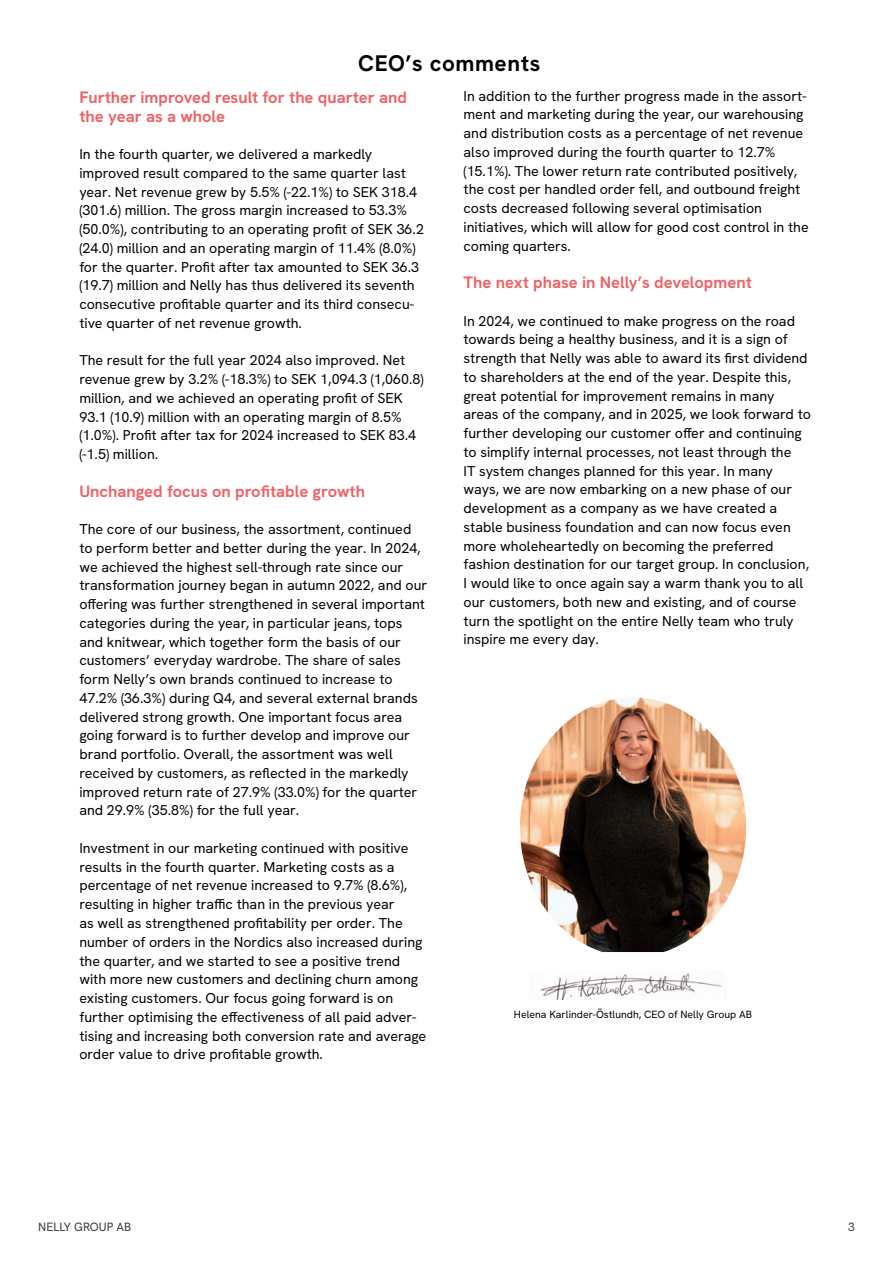
<style>
.page{position:relative;width:893px;height:1263px;background:#fff}
.page>*{position:absolute;margin:0;border:0;box-sizing:border-box;transform-origin:0 0}
.t1{font:700 22.5px "HK Grotesk";letter-spacing:.025em;color:#000}
.t2{font:700 16.5px/18.8px "HK Grotesk";color:#ec6467}
.t3{font:14.25px/18.8px "HK Grotesk";color:#000}
.t4{font:12px "HK Grotesk";color:#3b3b3c}
.t5{font:10.5px "HK Grotesk";color:#000}
</style>
<div class="page">
<img style="left:540px;top:973px;width:183px;height:26px">
<img style="left:520px;top:697px;width:226px;height:255px">
<h1 class="t1" style="left:358px;top:48px;width:184px">CEO’s comments</h1>
<p class="t2" style="left:79px;top:87px;width:329px">Further improved result for the quarter and the year as a whole</p>
<p class="t3" style="left:79px;top:144px;width:346px">In the fourth quarter, we delivered a markedly improved result compared to the same quarter last year. Net revenue grew by 5.5% (-22.1%) to SEK 318.4 (301.6) million. The gross margin increased to 53.3% (50.0%), contributing to an operating profit of SEK 36.2 (24.0) million and an operating margin of 11.4% (8.0%) for the quarter. Profit after tax amounted to SEK 36.3 (19.7) million and Nelly has thus delivered its seventh consecutive profitable quarter and its third consecu&shy;tive quarter of net revenue growth.</p>
<p class="t3" style="left:79px;top:351px;width:346px">The result for the full year 2024 also improved. Net revenue grew by 3.2% (-18.3%) to SEK 1,094.3 (1,060.8) million, and we achieved an operating profit of SEK 93.1 (10.9) million with an operating margin of 8.5% (1.0%). Profit after tax for 2024 increased to SEK 83.4 (-1.5) million.</p>
<p class="t2" style="left:79px;top:481px;width:287px">Unchanged focus on profitable growth</p>
<p class="t3" style="left:79px;top:519px;width:349px">The core of our business, the assortment, continued to perform better and better during the year. In 2024, we achieved the highest sell-through rate since our transformation journey began in autumn 2022, and our offering was further strengthened in several important categories during the year, in particular jeans, tops and knitwear, which together form the basis of our customers’ everyday wardrobe. The share of sales form Nelly’s own brands continued to increase to 47.2% (36.3%) during Q4, and several external brands delivered strong growth. One important focus area going forward is to further develop and improve our brand portfolio. Overall, the assortment was well received by customers, as reflected in the markedly improved return rate of 27.9% (33.0%) for the quarter and 29.9% (35.8%) for the full year.</p>
<p class="t3" style="left:79px;top:838px;width:348px">Investment in our marketing continued with positive results in the fourth quarter. Marketing costs as a percentage of net revenue increased to 9.7% (8.6%), resulting in higher traffic than in the previous year<br>as well as strengthened profitability per order. The number of orders in the Nordics also increased during the quarter, and we started to see a positive trend with more new customers and declining churn among existing customers. Our focus going forward is on further optimising the effectiveness of all paid adver&shy;tising and increasing both conversion rate and average order value to drive profitable growth.</p>
<p class="t3" style="left:463px;top:86px;width:347px">In addition to the further progress made in the assort&shy;ment and marketing during the year, our warehousing and distribution costs as a percentage of net revenue also improved during the fourth quarter to 12.7% (15.1%). The lower return rate contributed positively, the cost per handled order fell, and outbound freight costs decreased following several optimisation initiatives, which will allow for good cost control in the coming quarters.</p>
<p class="t2" style="left:463px;top:273px;width:290px">The next phase in Nelly’s development</p>
<p class="t3" style="left:463px;top:311px;width:349px">In 2024, we continued to make progress on the road towards being a healthy business, and it is a sign of strength that Nelly was able to award its first dividend to shareholders at the end of the year. Despite this, great potential for improvement remains in many areas of the company, and in 2025, we look forward to further developing our customer offer and continuing to simplify internal processes, not least through the<br>IT system changes planned for this year. In many ways, we are now embarking on a new phase of our development as a company as we have created a stable business foundation and can now focus even more wholeheartedly on becoming the preferred fashion destination for our target group. In conclusion, I would like to once again say a warm thank you to all our customers, both new and existing, and of course turn the spotlight on the entire Nelly team who truly inspire me every day.</p>
<p class="t5" style="left:514px;top:1007px;width:240px">Helena Karlinder-Östlundh, CEO of Nelly Group AB</p>
<p class="t4" style="left:38px;top:1219px;width:95px">NELLY GROUP AB</p>
<p class="t4" style="left:848px;top:1219px;width:8px">3</p>
</div>
